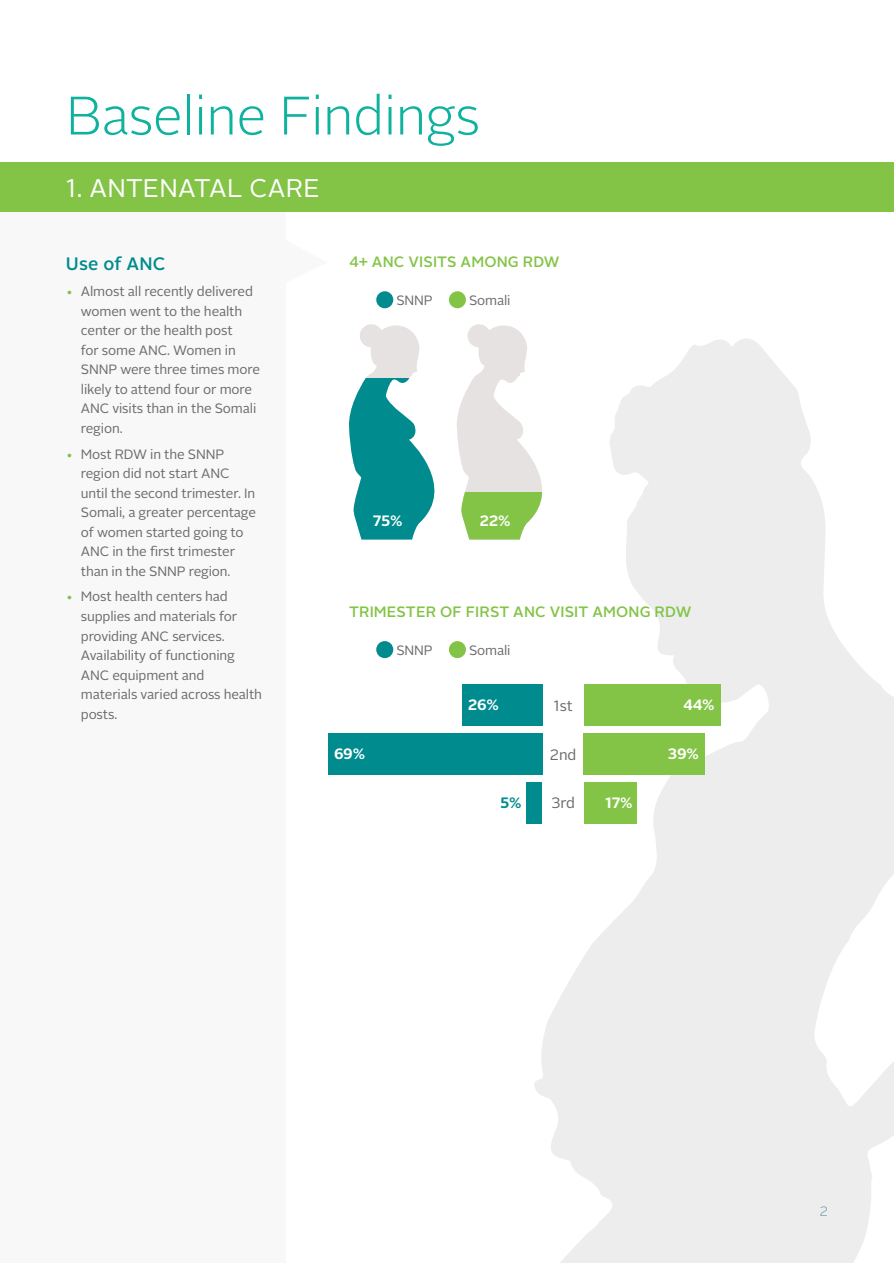
<style>
.page{position:relative;width:894px;height:1263px;background:#fff}
.page>*{position:absolute;margin:0;border:0;box-sizing:border-box;transform-origin:0 0}
.HEADING_1_-_Sections{font:300 54px "Alright Sans";letter-spacing:-.01em;color:#0fb29f}
.HEADING_2_-_Section{font:25.5px "Alright Sans";letter-spacing:.01em;color:#fff}
.HEADING_4_-_Summary{font:500 18px "Alright Sans";letter-spacing:.01em;color:#008b8e}
.INFO_HEADING{font:500 15px "Alright Sans";letter-spacing:.01em;color:#83c447}
.infographic_text{font:700 15px "Alright Sans";letter-spacing:-.01em;color:#fff}
.infographic_text-2{font:15px "Alright Sans";letter-spacing:-.01em;color:#6b6b6b}
.infographic_text-3{font:700 15px "Alright Sans";color:#008b8e}
.BULLETS_9_13{font:13.5px/19.5px "Alright Sans";letter-spacing:-.01em;color:#6b6b6b}
.INFO_HEADING-2{font:13.5px "Alright Sans";letter-spacing:-.01em;color:#6b6b6b}
.t1{font:300 13.5px "Alright Sans";color:#60a7ab}
.s1{color:#83c447}
</style>
<div class="page">
<svg style="left:349px;top:324px;width:183px;height:215px"></svg>
<div style="left:456px;top:492px;width:107px;height:47px;background:#83c447"></div>
<svg style="left:532px;top:339px;width:361px;height:924px;fill:#ededed"></svg>
<div style="left:0;top:212px;width:285px;height:1051px;background:#f8f8f8"></div>
<div style="left:0;top:162px;width:893px;height:50px;background:#83c447"></div>
<div style="left:376px;top:291px;width:17px;height:17px;background:#008b8e;border-radius:50%"></div>
<div style="left:448px;top:291px;width:17px;height:17px;background:#83c447;border-radius:50%"></div>
<div style="left:376px;top:641px;width:17px;height:17px;background:#008b8e;border-radius:50%"></div>
<div style="left:448px;top:641px;width:17px;height:17px;background:#83c447;border-radius:50%"></div>
<div style="left:583px;top:684px;width:137px;height:41px;background:#83c447"></div>
<div style="left:583px;top:733px;width:121px;height:41px;background:#83c447"></div>
<div style="left:583px;top:782px;width:53px;height:41px;background:#83c447"></div>
<div style="left:461px;top:684px;width:81px;height:41px;background:#008b8e"></div>
<div style="left:328px;top:733px;width:214px;height:41px;background:#008b8e"></div>
<div style="left:526px;top:782px;width:15px;height:41px;background:#008b8e"></div>
<p class="HEADING_1_-_Sections" style="left:66px;top:79px;width:415px">Baseline Findings</p>
<p class="HEADING_2_-_Section" style="left:66px;top:171px;width:255px">1. ANTENATAL CARE</p>
<p class="HEADING_4_-_Summary" style="left:66px;top:251px;width:101px">Use of ANC</p>
<p class="BULLETS_9_13" style="left:81px;top:282px;width:181px;text-indent:-15px"><span class="s1">•</span> Almost all recently delivered women went to the health center or the health post<br>for some ANC. Women in<br>SNNP were three times more likely to attend four or more<br>ANC visits than in the Somali region.</p>
<p class="BULLETS_9_13" style="left:81px;top:444px;width:176px;text-indent:-15px"><span class="s1">•</span> Most RDW in the SNNP region did not start ANC until the second trimester. In<br>Somali, a greater percentage of women started going to<br>ANC in the first trimester than in the SNNP region.</p>
<p class="BULLETS_9_13" style="left:81px;top:587px;width:183px;text-indent:-15px"><span class="s1">•</span> Most health centers had supplies and materials for providing ANC services.<br>Availability of functioning<br>ANC equipment and materials varied across health posts.</p>
<p class="INFO_HEADING" style="left:349px;top:252px;width:212px">4+ ANC VISITS AMONG RDW</p>
<p class="INFO_HEADING-2" style="left:396px;top:291px;width:38px">SNNP</p>
<p class="INFO_HEADING-2" style="left:469px;top:291px;width:43px">Somali</p>
<p class="infographic_text" style="left:372px;top:510px;width:31px">75%</p>
<p class="infographic_text" style="left:479px;top:510px;width:33px">22%</p>
<p class="INFO_HEADING" style="left:349px;top:601px;width:344px">TRIMESTER OF FIRST ANC VISIT AMONG RDW</p>
<p class="INFO_HEADING-2" style="left:396px;top:641px;width:38px">SNNP</p>
<p class="INFO_HEADING-2" style="left:469px;top:641px;width:43px">Somali</p>
<p class="infographic_text" style="left:334px;top:743px;width:33px">69%</p>
<p class="infographic_text" style="left:467px;top:694px;width:33px">26%</p>
<p class="infographic_text-3" style="left:500px;top:792px;width:23px">5%</p>
<p class="infographic_text-2" style="left:553px;top:695px;width:21px">1st</p>
<p class="infographic_text-2" style="left:549px;top:744px;width:28px">2nd</p>
<p class="infographic_text-2" style="left:551px;top:792px;width:25px">3rd</p>
<p class="infographic_text" style="left:605px;top:792px;width:29px">17%</p>
<p class="infographic_text" style="left:682px;top:694px;width:33px">44%</p>
<p class="infographic_text" style="left:667px;top:743px;width:33px">39%</p>
<p class="t1" style="left:819px;top:1202px;width:10px">2</p>
</div>
